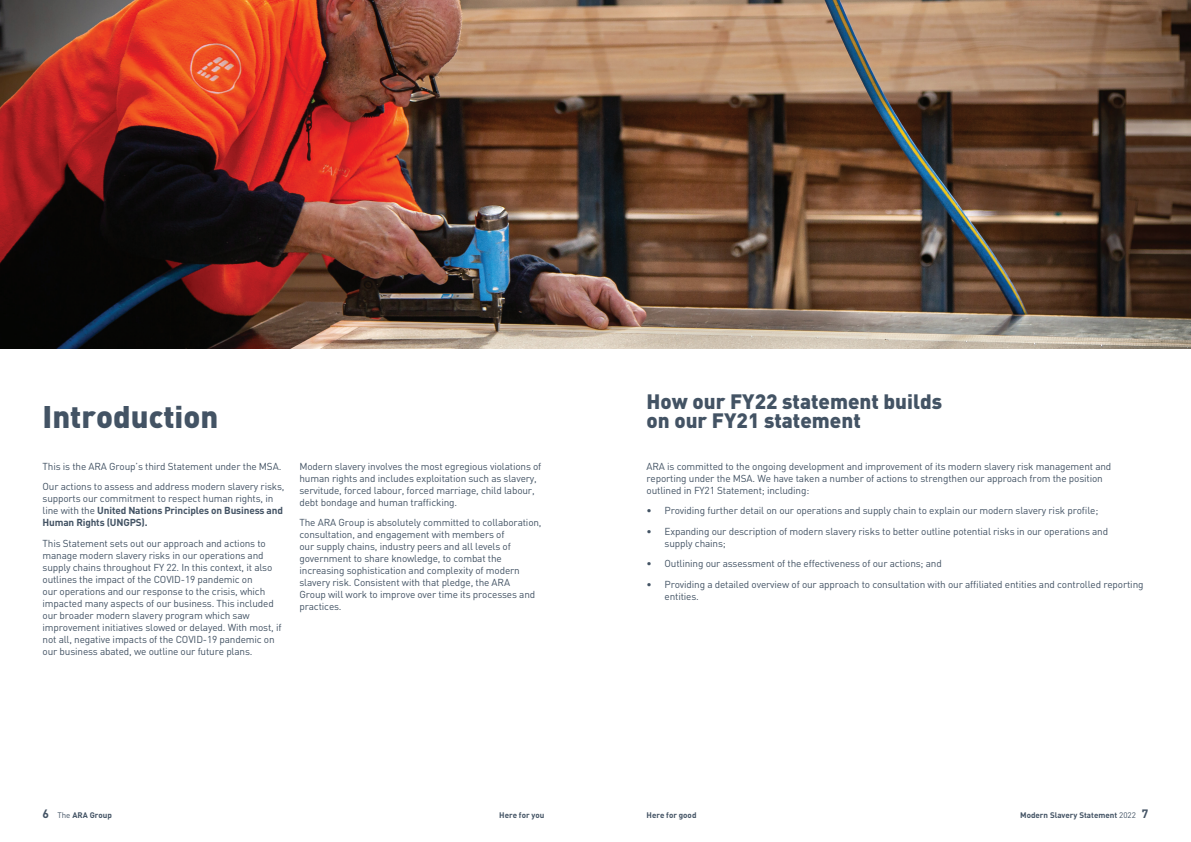
<style>
.page{position:relative;width:1191px;height:842px;background:#fff}
.page>*{position:absolute;margin:0;border:0;box-sizing:border-box;transform-origin:0 0}
.t1{font:900 30.9px "DIN";color:#435364}
.t2{font:900 20.6px/18.8px "DIN";color:#435364}
.t3{font:10px/12px "DIN";letter-spacing:-.015em;color:#435364}
.t4{font:700 8px "DIN";color:#435364}
.s1{font-weight:700}
.s2{font-size:12px}
.s3{font-weight:400}
</style>
<div class="page">
<img style="left:0;top:0;width:1191px;height:349px">
<p class="t1" style="left:43px;top:396px;width:177px">Introduction</p>
<p class="t3" style="left:43px;top:460px;width:240px">This is the ARA Group’s third Statement under the MSA.</p>
<p class="t3" style="left:43px;top:481px;width:243px">Our actions to assess and address modern slavery risks, supports our commitment to respect human rights, in line with the <span class="s1">United Nations Principles on Business and Human Rights (UNGPS).</span></p>
<p class="t3" style="left:43px;top:537px;width:240px">This Statement sets out our approach and actions to manage modern slavery risks in our operations and supply chains throughout FY 22. In this context, it also outlines the impact of the COVID-19 pandemic on<br>our operations and our response to the crisis, which impacted many aspects of our business. This included our broader modern slavery program which saw improvement initiatives slowed or delayed. With most, if not all, negative impacts of the COVID-19 pandemic on our business abated, we outline our future plans.</p>
<p class="t3" style="left:299px;top:460px;width:243px">Modern slavery involves the most egregious violations of human rights and includes exploitation such as slavery, servitude, forced labour, forced marriage, child labour, debt bondage and human trafficking.</p>
<p class="t3" style="left:299px;top:517px;width:244px">The ARA Group is absolutely committed to collaboration, consultation, and engagement with members of<br>our supply chains, industry peers and all levels of government to share knowledge, to combat the increasing sophistication and complexity of modern slavery risk. Consistent with that pledge, the ARA<br>Group will work to improve over time its processes and practices.</p>
<p class="t2" style="left:646px;top:391px;width:297px">How our FY22 statement builds on our FY21 statement</p>
<p class="t3" style="left:646px;top:460px;width:466px">ARA is committed to the ongoing development and improvement of its modern slavery risk management and reporting under the MSA. We have taken a number of actions to strengthen our approach from the position outlined in FY21 Statement; including:</p>
<p class="t3" style="left:646px;top:505px;width:453px">• Providing further detail on our operations and supply chain to explain our modern slavery risk profile;</p>
<p class="t3" style="left:664px;top:525px;width:445px;text-indent:-18px">• Expanding our description of modern slavery risks to better outline potential risks in our operations and supply chains;</p>
<p class="t3" style="left:646px;top:558px;width:297px">• Outlining our assessment of the effectiveness of our actions; and</p>
<p class="t3" style="left:664px;top:578px;width:480px;text-indent:-18px">• Providing a detailed overview of our approach to consultation with our affiliated entities and controlled reporting entities.</p>
<p class="t4" style="left:43px;top:810px;width:71px"><span class="s2">6</span> <span class="s3">The</span> ARA Group</p>
<p class="t4" style="left:499px;top:810px;width:47px">Here for you</p>
<p class="t4" style="left:646px;top:810px;width:51px">Here for good</p>
<p class="t4" style="left:1020px;top:810px;width:130px">Modern Slavery Statement <span class="s3">2022</span> <span class="s2">7</span></p>
</div>
